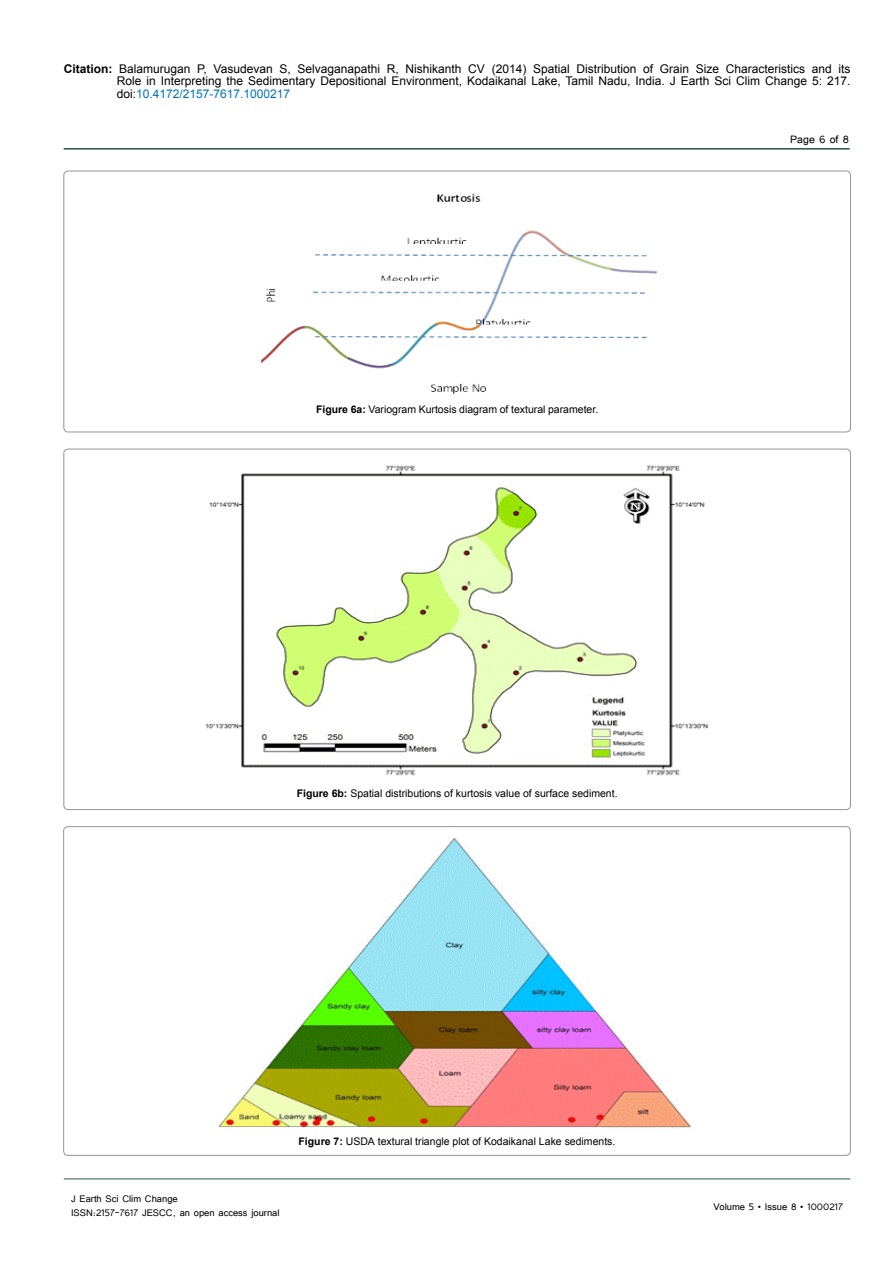
<style>
.page{position:relative;width:893px;height:1263px;background:#fff}
.page>*{position:absolute;margin:0;border:0;box-sizing:border-box;transform-origin:0 0}
.t1{font:13.5px "Tunga";color:#000}
.t2{font:12px/12.6px "Arial";color:#000;text-align:justify}
.t3{font:12px/14.4px "Tunga";color:#000}
.t4{font:10.5px "Arial";color:#000}
.s1{font-weight:700}
.s2{color:#0072bc}
</style>
<div class="page">
<hr style="left:64px;top:148px;width:786px;height:2px;background:#265150">
<hr style="left:64px;top:1179px;width:786px;height:1px;background:#265150">
<div style="left:64px;top:171px;width:786px;height:261px;border:1px solid #939598;border-radius:4px"></div>
<img style="left:261px;top:194px;width:396px;height:201px">
<img style="left:205px;top:465px;width:504px;height:311px">
<img style="left:218px;top:837px;width:475px;height:292px">
<p class="t2" style="left:117px;top:62px;width:735px;text-indent:-53px"><span class="s1">Citation:</span> Balamurugan P, Vasudevan S, Selvaganapathi R, Nishikanth CV (2014) Spatial Distribution of Grain Size Characteristics and its Role in Interpreting the Sedimentary Depositional Environment, Kodaikanal Lake, Tamil Nadu, India. J Earth Sci Clim Change 5: 217. doi:<span class="s2">10.4172/2157-7617.1000217</span></p>
<p class="t1" style="left:790px;top:131px;width:60px">Page 6 of 8</p>
<p class="t4" style="left:316px;top:403px;width:284px"><span class="s1">Figure 6a:</span> Variogram Kurtosis diagram of textural parameter.</p>
<p class="t4" style="left:297px;top:786px;width:322px"><span class="s1">Figure 6b:</span> Spatial distributions of kurtosis value of surface sediment.</p>
<p class="t3" style="left:71px;top:1190px;width:210px">J Earth Sci Clim Change<br>ISSN:2157-7617 JESCC, an open access journal</p>
<p class="t4" style="left:299px;top:1135px;width:318px"><span class="s1">Figure 7:</span> USDA textural triangle plot of Kodaikanal Lake sediments.</p>
<p class="t3" style="left:713px;top:1199px;width:131px">Volume 5 • Issue 8 • 1000217</p>
</div>
